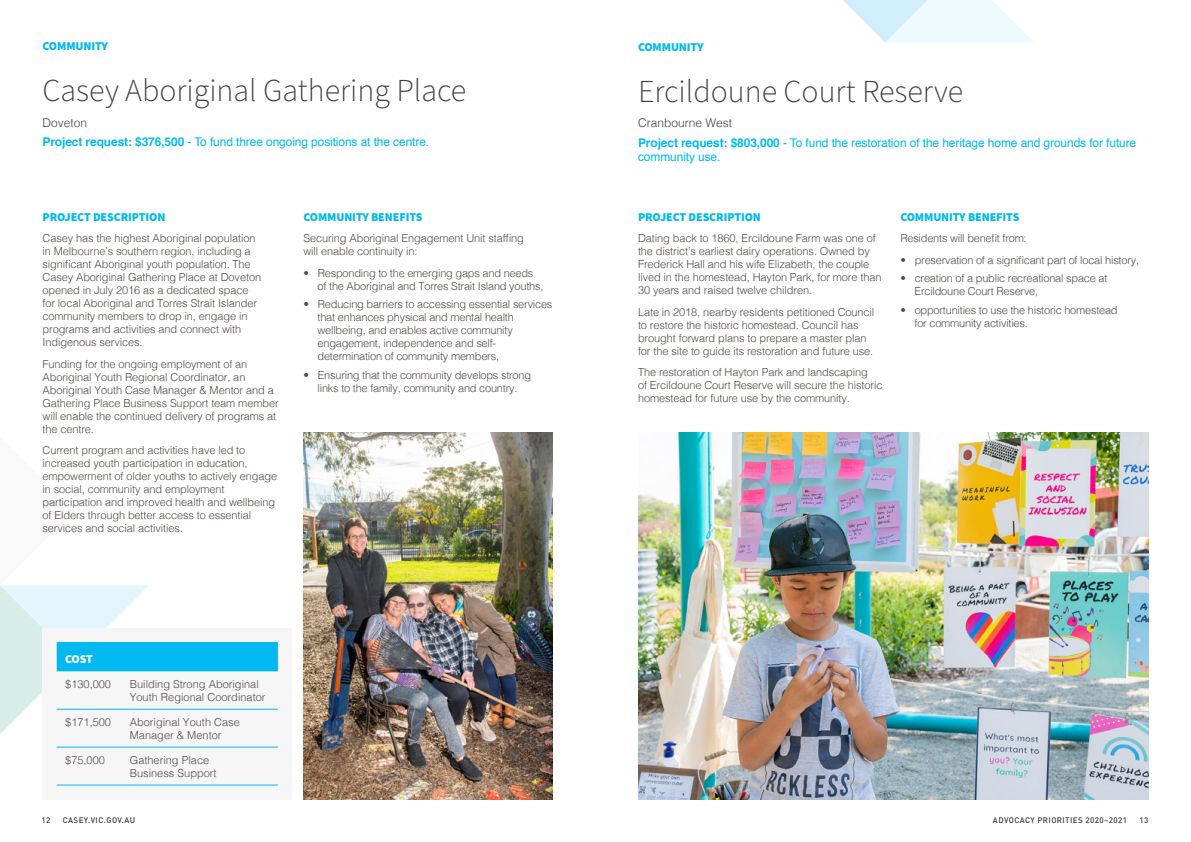
<style>
.page{position:relative;width:1191px;height:842px;background:#fff}
.page>*{position:absolute;margin:0;border:0;box-sizing:border-box;transform-origin:0 0}
.t1{font:300 32px "Source Sans Pro";color:#434243}
.t2{font:12px/19.7px "Helvetica";letter-spacing:-.01em;color:#00b9f1}
.t3{font:900 12px "Source Sans Pro";letter-spacing:-.01em;color:#00b9f1}
.t4{font:900 12px "Source Sans Pro";color:#fff}
.t5{font:300 11px/13px "Helvetica";letter-spacing:-.01em;color:#524b48}
.t6{font:500 8px "DIN";letter-spacing:.05em;color:#383839}
.s1{font-weight:300;color:#434243}
.s2{font-weight:700}
</style>
<div class="page">
<svg style="left:843px;top:0;width:190px;height:43px"></svg>
<img style="left:638px;top:432px;width:510px;height:367px">
<div style="left:43px;top:628px;width:249px;height:171px;background:#f6f6f7"></div>
<svg style="left:0;top:585px;width:278px;height:149px"></svg>
<hr style="left:57px;top:785px;width:73px;height:1px;background:#00b9f1">
<hr style="left:130px;top:785px;width:148px;height:1px;background:#00b9f1">
<hr style="left:57px;top:709px;width:73px;height:1px;background:#00b9f1">
<hr style="left:130px;top:709px;width:148px;height:1px;background:#00b9f1">
<hr style="left:57px;top:747px;width:73px;height:1px;background:#00b9f1">
<hr style="left:130px;top:747px;width:148px;height:1px;background:#00b9f1">
<img style="left:303px;top:432px;width:250px;height:367px">
<p class="t3" style="left:43px;top:38px;width:67px">COMMUNITY</p>
<h1 class="t1" style="left:43px;top:69px;width:425px">Casey Aboriginal Gathering Place</h1>
<p class="t2" style="left:43px;top:113px;width:388px"><span class="s1">Doveton<br></span><span class="s2">Project request: $376,500</span> - To fund three ongoing positions at the centre.</p>
<p class="t3" style="left:43px;top:208px;width:124px">PROJECT DESCRIPTION</p>
<p class="t5" style="left:43px;top:231px;width:220px">Casey has the highest Aboriginal population in Melbourne’s southern region, including a significant Aboriginal youth population. The Casey Aboriginal Gathering Place at Doveton opened in July 2016 as a dedicated space for local Aboriginal and Torres Strait Islander community members to drop in, engage in programs and activities and connect with Indigenous services.</p>
<p class="t5" style="left:43px;top:356px;width:238px">Funding for the ongoing employment of an Aboriginal Youth Regional Coordinator, an Aboriginal Youth Case Manager &amp; Mentor and a Gathering Place Business Support team member will enable the continued delivery of programs at the centre.</p>
<p class="t5" style="left:43px;top:443px;width:236px">Current program and activities have led to increased youth participation in education, empowerment of older youths to actively engage in social, community and employment participation and improved health and wellbeing of Elders through better access to essential services and social activities.</p>
<p class="t3" style="left:303px;top:208px;width:121px">COMMUNITY BENEFITS</p>
<p class="t5" style="left:303px;top:231px;width:222px">Securing Aboriginal Engagement Unit staffing will enable continuity in:</p>
<p class="t5" style="left:317px;top:265px;width:227px;text-indent:-14px">• Responding to the emerging gaps and needs of the Aboriginal and Torres Strait Island youths,</p>
<p class="t5" style="left:317px;top:297px;width:236px;text-indent:-14px">• Reducing barriers to accessing essential services that enhances physical and mental health wellbeing, and enables active community engagement, independence and self&shy;determination of community members,</p>
<p class="t5" style="left:303px;top:368px;width:229px;text-align:center">• Ensuring that the community develops strong links to the family, community and country.</p>
<p class="t4" style="left:65px;top:650px;width:29px">COST</p>
<p class="t5" style="left:65px;top:676px;width:47px">$130,000</p>
<p class="t5" style="left:130px;top:676px;width:137px">Building Strong Aboriginal<br>Youth Regional Coordinator</p>
<p class="t5" style="left:65px;top:714px;width:47px">$171,500</p>
<p class="t5" style="left:130px;top:714px;width:112px">Aboriginal Youth Case<br>Manager &amp; Mentor</p>
<p class="t5" style="left:65px;top:752px;width:41px">$75,000</p>
<p class="t5" style="left:130px;top:752px;width:88px">Gathering Place<br>Business Support</p>
<p class="t3" style="left:638px;top:38px;width:67px">COMMUNITY</p>
<h1 class="t1" style="left:638px;top:70px;width:327px">Ercildoune Court Reserve</h1>
<p class="t2" style="left:638px;top:113px;width:500px"><span class="s1">Cranbourne West<br></span><span class="s2">Project request: $803,000</span> - To fund the restoration of the heritage home and grounds for future</p>
<p class="t2" style="left:638px;top:147px;width:84px">community use.</p>
<p class="t3" style="left:638px;top:208px;width:124px">PROJECT DESCRIPTION</p>
<p class="t5" style="left:638px;top:231px;width:245px">Dating back to 1860, Ercildoune Farm was one of the district’s earliest dairy operations. Owned by Frederick Hall and his wife Elizabeth, the couple lived in the homestead, Hayton Park, for more than 30 years and raised twelve children.</p>
<p class="t5" style="left:638px;top:304px;width:238px">Late in 2018, nearby residents petitioned Council to restore the historic homestead. Council has brought forward plans to prepare a master plan for the site to guide its restoration and future use.</p>
<p class="t5" style="left:638px;top:365px;width:246px">The restoration of Hayton Park and landscaping<br>of Ercildoune Court Reserve will secure the historic homestead for future use by the community.</p>
<p class="t3" style="left:900px;top:208px;width:121px">COMMUNITY BENEFITS</p>
<p class="t5" style="left:900px;top:231px;width:128px">Residents will benefit from:</p>
<p class="t5" style="left:900px;top:252px;width:240px">• preservation of a significant part of local history,</p>
<p class="t5" style="left:914px;top:271px;width:194px;text-indent:-14px">• creation of a public recreational space at<br>Ercildoune Court Reserve,</p>
<p class="t5" style="left:914px;top:303px;width:205px;text-indent:-14px">• opportunities to use the historic homestead for community activities.</p>
<p class="t6" style="left:42px;top:815px;width:10px">12</p>
<p class="t6" style="left:63px;top:815px;width:74px">CASEY.VIC.GOV.AU</p>
<p class="t6" style="left:993px;top:815px;width:136px">ADVOCACY PRIORITIES 2020–2021</p>
<p class="t6" style="left:1139px;top:815px;width:10px">13</p>
</div>
